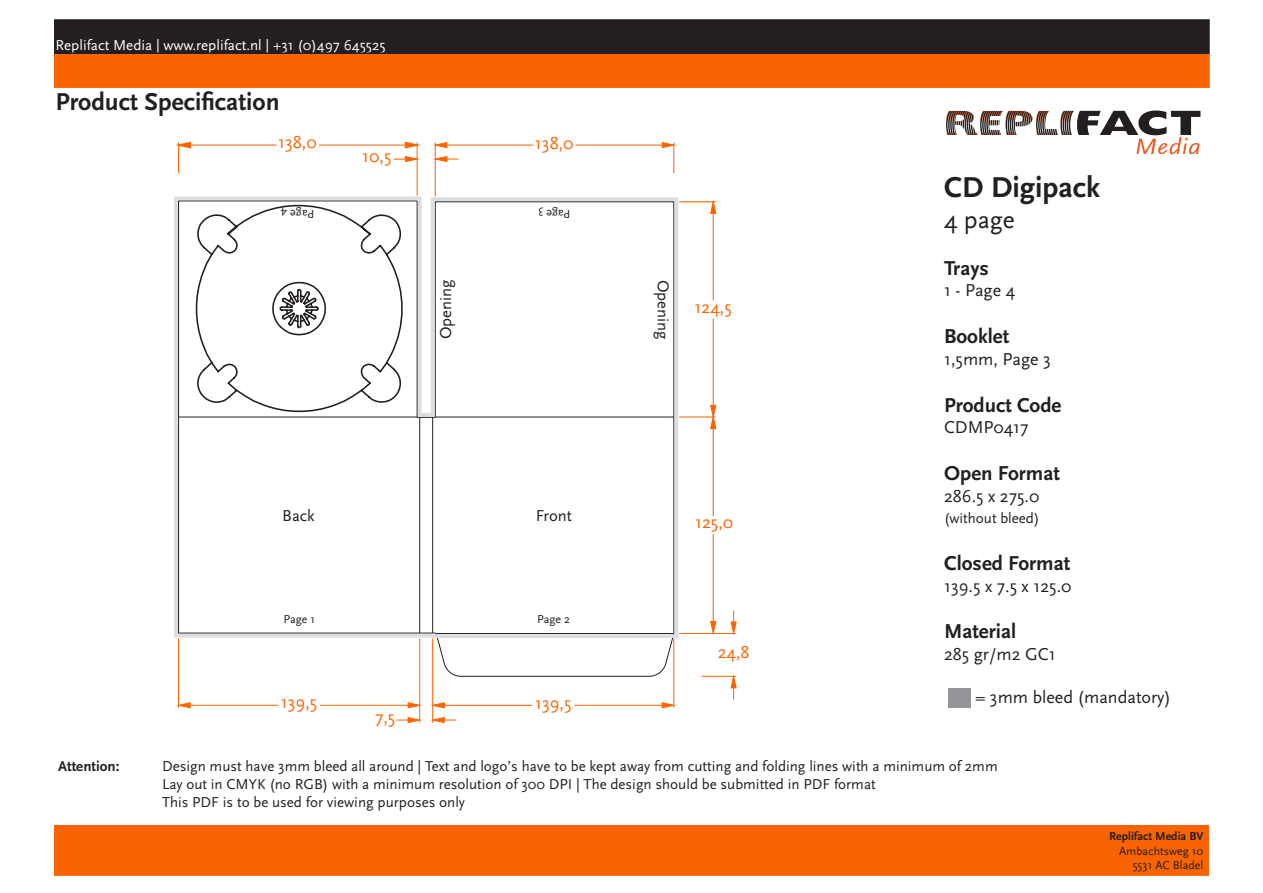
<style>
.page{position:relative;width:1263px;height:893px;background:#fff}
.page>*{position:absolute;margin:0;border:0;box-sizing:border-box;transform-origin:0 0}
.t1{font:700 30px "Scala Sans";color:#231f20}
.t2{font:700 25.5px "Scala Sans";color:#231f20}
.t3{font:25.5px "Scala Sans";color:#231f20}
.t4{font:700 21px "Scala Sans";color:#231f20}
.t5{font:18px "Scala Sans";color:#231f20}
.t6{font:18px "Scala Sans";color:#fa6400}
.t7{font:16.5px "Scala Sans";color:#231f20}
.t8{font:15px "Scala Sans";color:#231f20}
.t9{font:15px "Scala Sans";color:#fff}
.t10{font:700 15px "Scala Sans";color:#231f20}
.t11{font:12px "Scala Sans";color:#231f20}
.t12{font:700 12px "Scala Sans";color:#231f20}
</style>
<div class="page">
<div style="left:54px;top:53px;width:1156px;height:35px;background:#fa6400;border:2px solid #fa6400"></div>
<div style="left:948px;top:689px;width:23px;height:19px;background:#939598"></div>
<div style="left:55px;top:20px;width:1154px;height:33px;background:#231f20"></div>
<div style="left:54px;top:19px;width:1156px;height:35px;border:2px solid #231f20"></div>
<div style="left:55px;top:826px;width:1153px;height:49px;background:#fa6400"></div>
<div style="left:54px;top:825px;width:1155px;height:51px;border:2px solid #fa6400"></div>
<svg style="left:945px;top:111px;width:255px;height:43px"></svg>
<svg style="left:174px;top:195px;width:506px;height:445px"></svg>
<svg style="left:420px;top:632px;width:259px;height:45px"></svg>
<hr style="left:178px;top:638px;width:1px;height:70px;background:#ff6400">
<svg style="left:176px;top:702px;width:15px;height:6px"></svg>
<hr style="left:188px;top:705px;width:90px;height:1px;background:#ff6400">
<hr style="left:320px;top:705px;width:90px;height:1px;background:#ff6400">
<hr style="left:419px;top:638px;width:1px;height:70px;background:#ff6400">
<svg style="left:396px;top:702px;width:26px;height:21px"></svg>
<svg style="left:430px;top:717px;width:26px;height:6px"></svg>
<hr style="left:432px;top:638px;width:1px;height:85px;background:#ff6400">
<svg style="left:430px;top:702px;width:103px;height:6px"></svg>
<hr style="left:574px;top:705px;width:90px;height:1px;background:#ff6400">
<svg style="left:662px;top:702px;width:14px;height:6px"></svg>
<hr style="left:673px;top:638px;width:1px;height:70px;background:#ff6400">
<hr style="left:679px;top:202px;width:37px;height:1px;background:#fa6400">
<svg style="left:710px;top:199px;width:6px;height:15px"></svg>
<hr style="left:713px;top:211px;width:1px;height:89px;background:#fa6400">
<hr style="left:713px;top:318px;width:1px;height:90px;background:#fa6400">
<hr style="left:679px;top:417px;width:37px;height:1px;background:#fa6400">
<svg style="left:710px;top:405px;width:6px;height:112px"></svg>
<hr style="left:713px;top:534px;width:1px;height:90px;background:#fa6400">
<svg style="left:710px;top:621px;width:6px;height:14px"></svg>
<hr style="left:178px;top:142px;width:1px;height:31px;background:#ff6400">
<svg style="left:175px;top:141px;width:17px;height:8px"></svg>
<hr style="left:188px;top:145px;width:89px;height:1px;background:#ff6400">
<hr style="left:319px;top:145px;width:89px;height:1px;background:#ff6400">
<svg style="left:404px;top:141px;width:17px;height:8px"></svg>
<hr style="left:417px;top:142px;width:1px;height:54px;background:#ff6400">
<svg style="left:393px;top:156px;width:26px;height:6px"></svg>
<hr style="left:435px;top:156px;width:1px;height:41px;background:#ff6400">
<svg style="left:433px;top:142px;width:25px;height:20px"></svg>
<hr style="left:444px;top:145px;width:89px;height:1px;background:#ff6400">
<hr style="left:575px;top:145px;width:89px;height:1px;background:#ff6400">
<svg style="left:662px;top:142px;width:14px;height:6px"></svg>
<hr style="left:673px;top:142px;width:1px;height:31px;background:#fa6400">
<hr style="left:679px;top:633px;width:57px;height:1px;background:#fa6400">
<svg style="left:730px;top:610px;width:7px;height:26px"></svg>
<svg style="left:730px;top:674px;width:7px;height:25px"></svg>
<hr style="left:701px;top:676px;width:35px;height:1px;background:#fa6400">
<svg style="left:190px;top:201px;width:215px;height:214px"></svg>
<p class="t9" style="left:56px;top:37px;width:332px">Replifact Media | www.replifact.nl | +31 (0)497 645525</p>
<p class="t2" style="left:56px;top:88px;width:226px">Product Specification</p>
<p class="t6" style="left:278px;top:132px;width:40px">138,0</p>
<p class="t6" style="left:362px;top:147px;width:31px">10,5</p>
<p class="t6" style="left:535px;top:133px;width:40px">138,0</p>
<p class="t11" style="left:314px;top:220px;width:35px;rotate:-180deg">Page 4</p>
<p class="t11" style="left:571px;top:220px;width:34px;rotate:-180deg">Page 3</p>
<p class="t7" style="left:437px;top:339px;width:61px;rotate:-90deg">Opening</p>
<p class="t7" style="left:672px;top:280px;width:61px;rotate:90deg">Opening</p>
<p class="t6" style="left:694px;top:297px;width:39px">124,5</p>
<p class="t7" style="left:282px;top:507px;width:34px">Back</p>
<p class="t7" style="left:536px;top:507px;width:38px">Front</p>
<p class="t11" style="left:283px;top:612px;width:33px">Page 1</p>
<p class="t11" style="left:537px;top:612px;width:35px">Page 2</p>
<p class="t6" style="left:281px;top:693px;width:38px">139,5</p>
<p class="t6" style="left:535px;top:693px;width:38px">139,5</p>
<p class="t6" style="left:375px;top:707px;width:22px">7,5</p>
<p class="t6" style="left:695px;top:512px;width:40px">125,0</p>
<p class="t6" style="left:718px;top:642px;width:33px">24,8</p>
<p class="t1" style="left:944px;top:172px;width:158px">CD Digipack</p>
<p class="t3" style="left:944px;top:206px;width:72px">4 page</p>
<p class="t4" style="left:944px;top:257px;width:46px">Trays</p>
<p class="t5" style="left:944px;top:281px;width:73px">1 - Page 4</p>
<p class="t4" style="left:944px;top:325px;width:67px">Booklet</p>
<p class="t5" style="left:944px;top:349px;width:108px">1,5mm, Page 3</p>
<p class="t4" style="left:944px;top:393px;width:119px">Product Code</p>
<p class="t5" style="left:944px;top:418px;width:86px">CDMP0417</p>
<p class="t4" style="left:944px;top:462px;width:117px">Open Format</p>
<p class="t5" style="left:944px;top:486px;width:97px">286.5 x 275.0</p>
<p class="t8" style="left:944px;top:510px;width:97px">(without bleed)</p>
<p class="t4" style="left:944px;top:552px;width:128px">Closed Format</p>
<p class="t5" style="left:944px;top:576px;width:129px">139.5 x 7.5 x 125.0</p>
<p class="t4" style="left:944px;top:620px;width:74px">Material</p>
<p class="t5" style="left:944px;top:644px;width:113px">285 gr/m2 GC1</p>
<p class="t5" style="left:975px;top:688px;width:197px">= 3mm bleed (mandatory)</p>
<p class="t10" style="left:58px;top:758px;width:63px">Attention:</p>
<p class="t8" style="left:162px;top:758px;width:837px">Design must have 3mm bleed all around | Text and logo’s have to be kept away from cutting and folding lines with a minimum of 2mm</p>
<p class="t8" style="left:162px;top:776px;width:715px">Lay out in CMYK (no RGB) with a minimum resolution of 300 DPI | The design should be submitted in PDF format</p>
<p class="t8" style="left:162px;top:794px;width:304px">This PDF is to be used for viewing purposes only</p>
<p class="t12" style="left:1109px;top:830px;width:96px">Replifact Media BV</p>
<p class="t11" style="left:1119px;top:844px;width:86px">Ambachtsweg 10</p>
<p class="t11" style="left:1133px;top:858px;width:72px">5531 AC Bladel</p>
</div>
